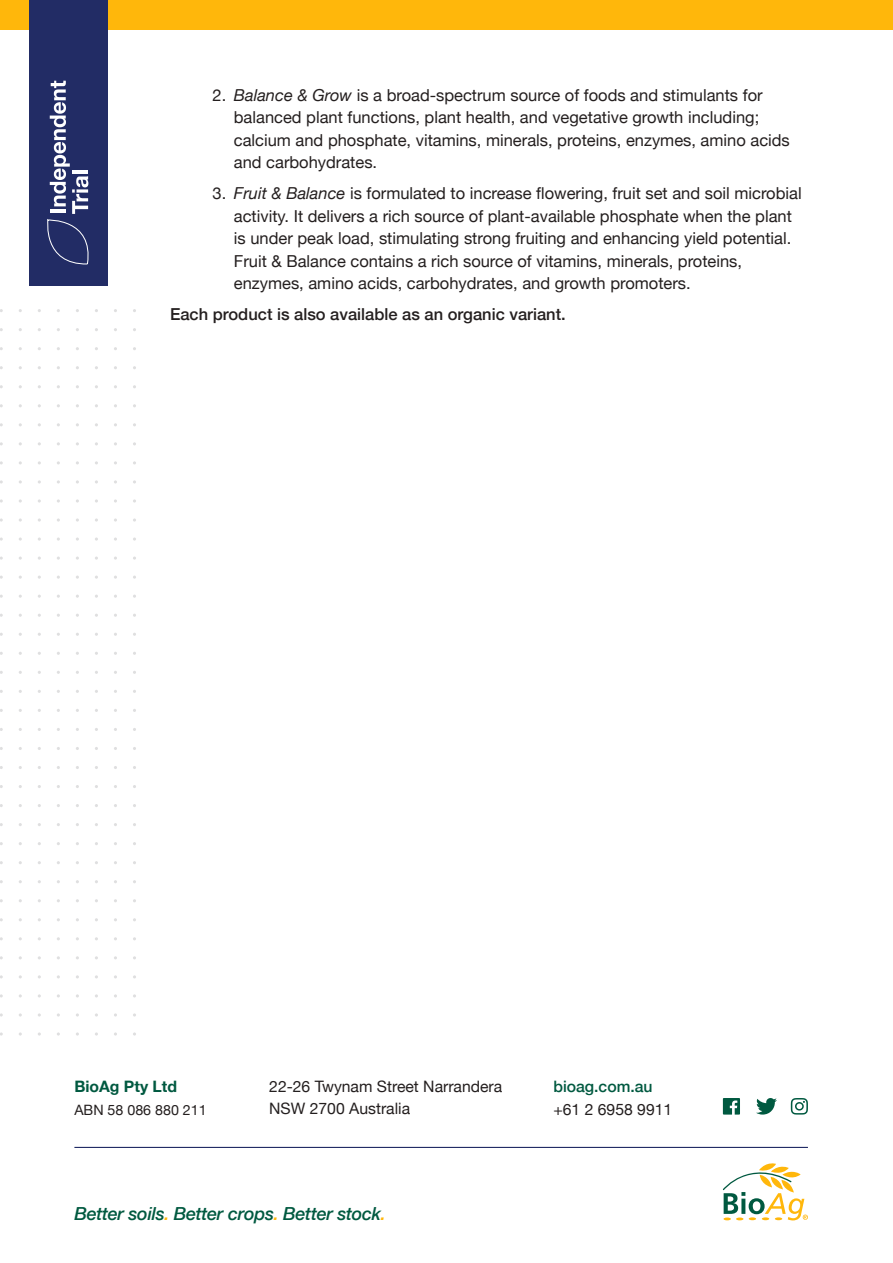
<style>
.page{position:relative;width:893px;height:1263px;background:#fff}
.page>*{position:absolute;margin:0;border:0;box-sizing:border-box;transform-origin:0 0}
.t1{font:italic 500 18px "Helvetica Neue";letter-spacing:-.015em;color:#005940}
.t2{font:16.5px/22.5px "Helvetica Neue";color:#241f1f}
.t3{font:500 16.5px "Helvetica Neue";color:#241f1f}
.t4{font:15.75px/22.5px "Helvetica Neue";color:#241f1f}
.t5{font:500 15.75px "Helvetica Neue";color:#005940}
.t6{font:700 15.75px "Helvetica Neue";color:#005940}
.t7{font:14.25px "Helvetica Neue";color:#241f1f}
.s1{font-style:italic}
.s2{color:#ffb70b}
</style>
<div class="page">
<div style="left:0;top:0;width:893px;height:30px;background:#ffb70b"></div>
<hr style="left:74px;top:1147px;width:734px;height:1px;background:#222c65">
<svg style="left:723px;top:1163px;width:85px;height:57px"></svg>
<div style="left:29px;top:0;width:78px;height:285px;background:#222c65"></div>
<svg style="left:47px;top:81px;width:42px;height:184px"></svg>
<hr style="left:72px;top:171px;width:16px;height:3px;background:#fff">
<svg style="left:791px;top:1098px;width:17px;height:16px"></svg>
<svg style="left:756px;top:1098px;width:21px;height:16px"></svg>
<svg style="left:723px;top:1098px;width:17px;height:16px"></svg>
<p class="t2" style="left:234px;top:85px;width:557px;text-indent:-21px">2. <span class="s1">Balance &amp; Grow</span> is a broad-spectrum source of foods and stimulants for balanced plant functions, plant health, and vegetative growth including; calcium and phosphate, vitamins, minerals, proteins, enzymes, amino acids and carbohydrates.</p>
<p class="t2" style="left:234px;top:183px;width:569px;text-indent:-21px">3. <span class="s1">Fruit &amp; Balance</span> is formulated to increase flowering, fruit set and soil microbial activity. It delivers a rich source of plant-available phosphate when the plant is under peak load, stimulating strong fruiting and enhancing yield potential.<br>Fruit &amp; Balance contains a rich source of vitamins, minerals, proteins, enzymes, amino acids, carbohydrates, and growth promoters.</p>
<p class="t3" style="left:170px;top:301px;width:397px">Each product is also available as an organic variant.</p>
<p class="t6" style="left:74px;top:1074px;width:104px">BioAg Pty Ltd</p>
<p class="t7" style="left:74px;top:1099px;width:134px">ABN 58 086 880 211</p>
<p class="t4" style="left:269px;top:1076px;width:235px">22-26 Twynam Street Narrandera<br>NSW 2700 Australia</p>
<p class="t1" style="left:74px;top:1198px;width:313px">Better soils<span class="s2">.</span> Better crops<span class="s2">.</span> Better stock<span class="s2">.</span></p>
<p class="t5" style="left:553px;top:1074px;width:101px">bioag.com.au</p>
<p class="t4" style="left:553px;top:1099px;width:120px">+61 2 6958 9911</p>
</div>
